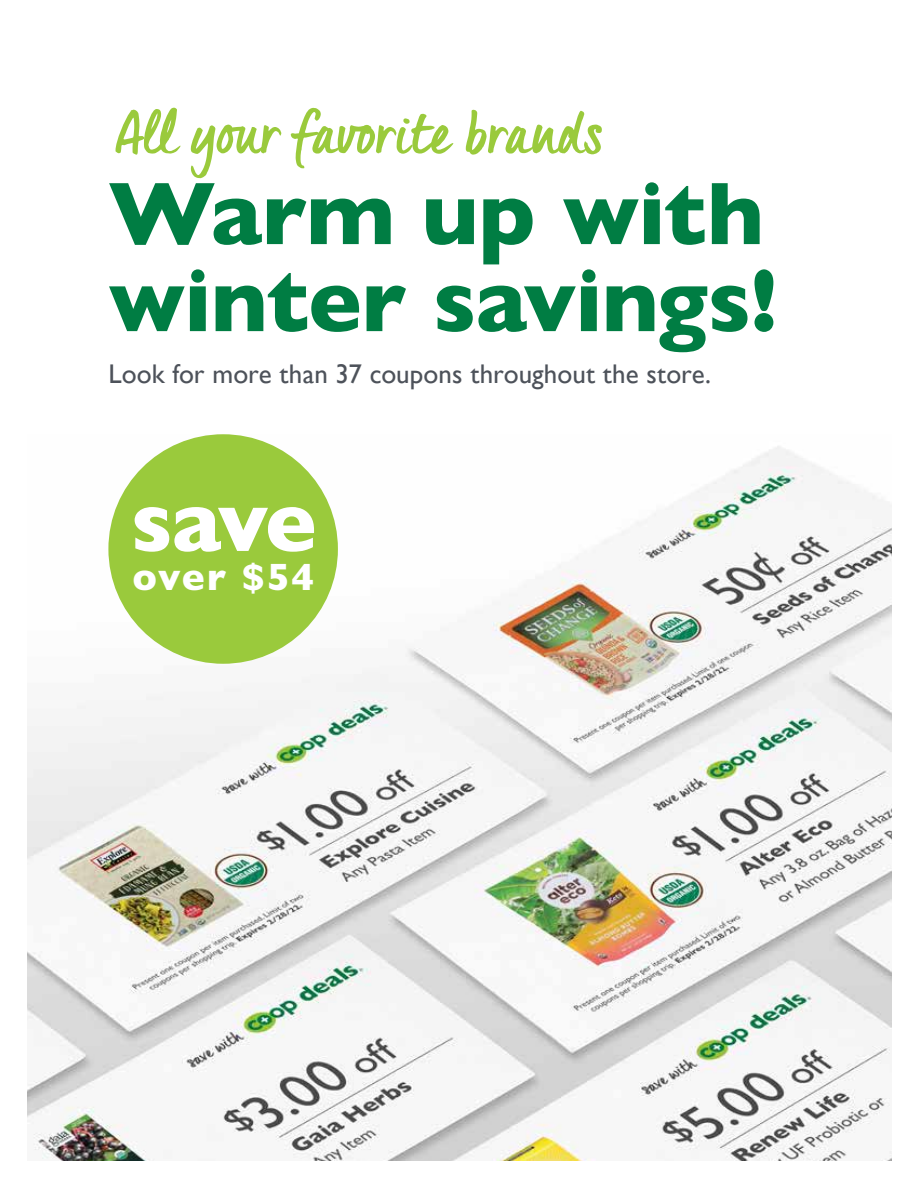
<style>
.page{position:relative;width:918px;height:1188px;background:#fff}
.page>*{position:absolute;margin:0;border:0;box-sizing:border-box;transform-origin:0 0}
.t1{font:800 90px/87px "Gill Sans";letter-spacing:-.01em;color:#007d43}
.t2{font:700 60px "Quintus";letter-spacing:.005em;color:#9aca3c}
.t3{font:800 38.55px "Gill Sans";letter-spacing:.035em;color:#fff}
.t4{font:27px "Gill Sans";letter-spacing:.005em;color:#4d525a}
</style>
<div class="page">
<img style="left:27px;top:434px;width:865px;height:727px">
<div style="left:108px;top:434px;width:230px;height:230px;background:#9aca3c;border-radius:50%"></div>
<svg style="left:135px;top:507px;width:179px;height:45px"></svg>
<h2 class="t2" style="left:115px;top:86px;width:490px">All your favorite brands</h2>
<h1 class="t1" style="left:108px;top:170px;width:671px">Warm up with winter savings!</h1>
<p class="t4" style="left:108px;top:358px;width:604px">Look for more than 37 coupons throughout the store.</p>
<h3 class="t3" style="left:133px;top:554px;width:183px">over $54</h3>
</div>
